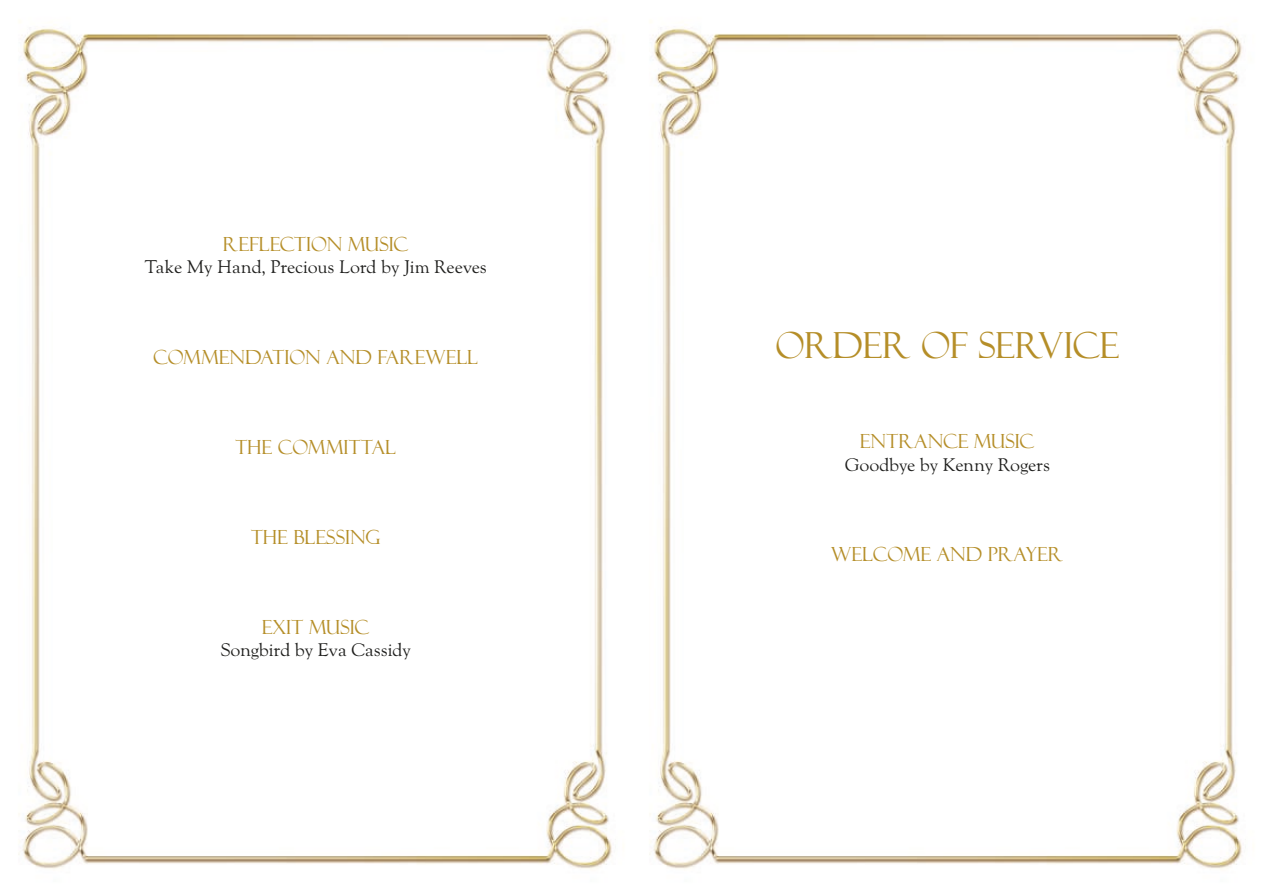
<style>
.page{position:relative;width:1263px;height:893px;background:#fff}
.page>*{position:absolute;margin:0;border:0;box-sizing:border-box;transform-origin:0 0}
.t1{font:36px "Felix Titling";letter-spacing:-.015em;color:#b58e28}
.t2{font:19.5px "Felix Titling";letter-spacing:.005em;color:#b58e28}
.t3{font:18px "LTC Goudy Oldstyle Pro";letter-spacing:-.015em;color:#1d1d1b}
</style>
<div class="page">
<img style="left:649px;top:27px;width:594px;height:842px">
<img style="left:18px;top:27px;width:595px;height:842px">
<p class="t2" style="left:223px;top:233px;width:187px">REFLECTION MUSIC</p>
<p class="t3" style="left:145px;top:257px;width:344px">Take My Hand, Precious Lord by Jim Reeves</p>
<p class="t2" style="left:153px;top:345px;width:326px">COMMENDATION AND FAREWELL</p>
<p class="t2" style="left:235px;top:435px;width:162px">THE COMMITTAL</p>
<p class="t2" style="left:251px;top:525px;width:131px">THE BLESSING</p>
<p class="t2" style="left:262px;top:615px;width:109px">EXIT MUSIC</p>
<p class="t3" style="left:220px;top:639px;width:192px">Songbird by Eva Cassidy</p>
<h1 class="t1" style="left:775px;top:325px;width:345px">ORDER OF SERVICE</h1>
<p class="t2" style="left:860px;top:430px;width:176px">ENTRANCE MUSIC</p>
<p class="t3" style="left:844px;top:454px;width:207px">Goodbye by Kenny Rogers</p>
<p class="t2" style="left:831px;top:543px;width:234px">WELCOME AND PRAYER</p>
</div>
